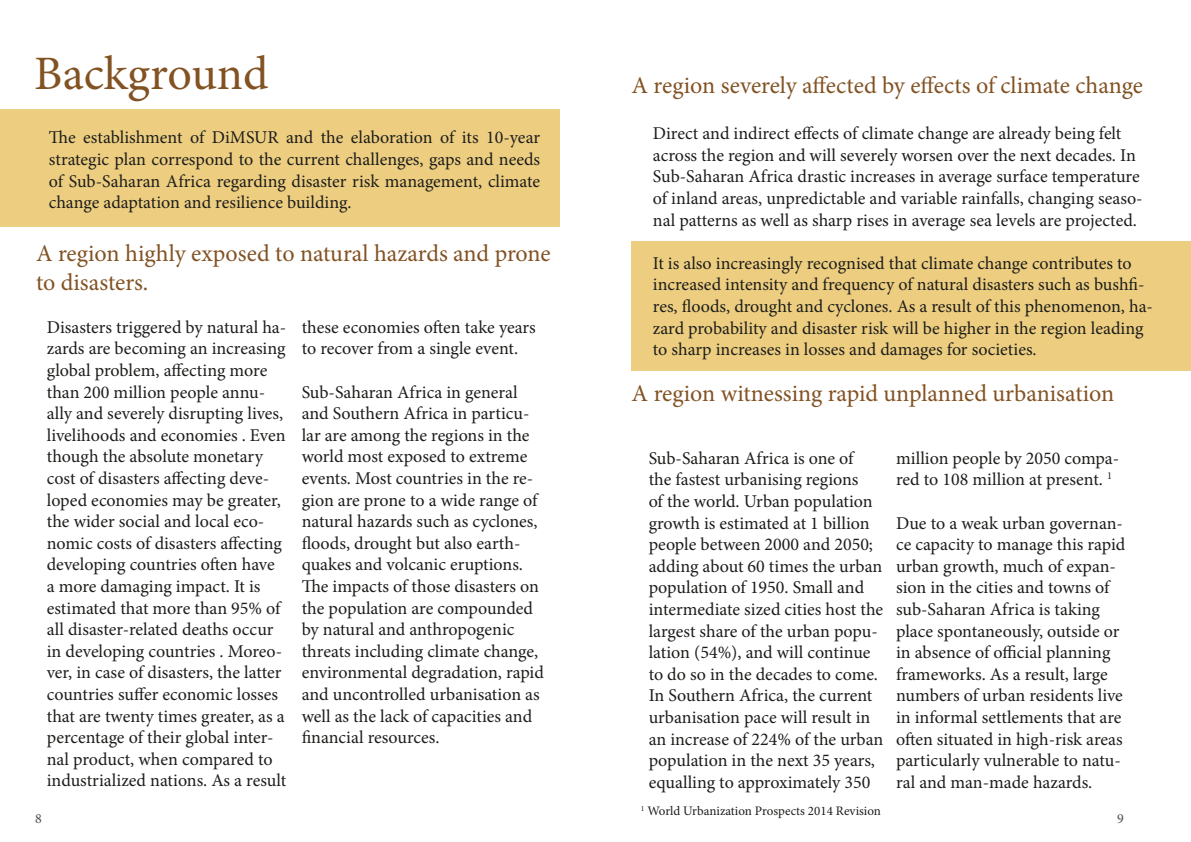
<style>
.page{position:relative;width:1191px;height:842px;background:#fff}
.page>*{position:absolute;margin:0;border:0;box-sizing:border-box;transform-origin:0 0}
.t1{font:48px "Minion Pro";color:#825223}
.t2{font:24px/28.8px "Minion Pro";letter-spacing:-.005em;color:#825223}
.t3{font:18px/21.6px "Minion Pro";color:#1d1d1b}
.t4{font:14px "Minion Pro";color:#4d4d4d}
.t5{font:13px "Minion Pro";color:#1d1d1b}
</style>
<div class="page">
<div style="left:631px;top:241px;width:560px;height:130px;background:#edce80"></div>
<div style="left:0;top:109px;width:559px;height:118px;background:#edce80"></div>
<h1 class="t1" style="left:34px;top:42px;width:236px">Background</h1>
<p class="t3" style="left:49px;top:127px;width:493px;text-align:justify">The establishment of DiMSUR and the elaboration of its 10-year strategic plan correspond to the current challenges, gaps and needs of Sub-Saharan Africa regarding disaster risk management, climate change adaptation and resilience building.</p>
<h2 class="t2" style="left:36px;top:239px;width:516px">A region highly exposed to natural hazards and prone to disasters.</h2>
<p class="t3" style="left:47px;top:316px;width:241px">Disasters triggered by natural ha&shy;zards are becoming an increasing global problem, affecting more than 200 million people annu&shy;ally and severely disrupting lives, livelihoods and economies . Even though the absolute monetary cost of disasters affecting deve&shy;loped economies may be greater, the wider social and local eco&shy;nomic costs of disasters affecting developing countries often have a more damaging impact. It is estimated that more than 95% of all disaster-related deaths occur in developing countries . Moreo&shy;ver, in case of disasters, the latter countries suffer economic losses that are twenty times greater, as a percentage of their global inter&shy;nal product, when compared to industrialized nations. As a result</p>
<p class="t3" style="left:302px;top:316px;width:236px">these economies often take years to recover from a single event.</p>
<p class="t3" style="left:302px;top:381px;width:244px">Sub-Saharan Africa in general and Southern Africa in particu&shy;lar are among the regions in the world most exposed to extreme events. Most countries in the re&shy;gion are prone to a wide range of natural hazards such as cyclones, floods, drought but also earth&shy;quakes and volcanic eruptions.<br>The impacts of those disasters on the population are compounded by natural and anthropogenic threats including climate change, environmental degradation, rapid and uncontrolled urbanisation as well as the lack of capacities and financial resources.</p>
<h2 class="t2" style="left:631px;top:71px;width:513px">A region severely affected by effects of climate change</h2>
<p class="t3" style="left:653px;top:123px;width:491px">Direct and indirect effects of climate change are already being felt across the region and will severely worsen over the next decades. In Sub-Saharan Africa drastic increases in average surface temperature of inland areas, unpredictable and variable rainfalls, changing seaso&shy;nal patterns as well as sharp rises in average sea levels are projected.</p>
<p class="t3" style="left:653px;top:252px;width:501px">It is also increasingly recognised that climate change contributes to increased intensity and frequency of natural disasters such as bushfi&shy;res, floods, drought and cyclones. As a result of this phenomenon, ha&shy;zard probability and disaster risk will be higher in the region leading to sharp increases in losses and damages for societies.</p>
<h2 class="t2" style="left:631px;top:379px;width:484px">A region witnessing rapid unplanned urbanisation</h2>
<p class="t3" style="left:648px;top:447px;width:236px">Sub-Saharan Africa is one of<br>the fastest urbanising regions<br>of the world. Urban population growth is estimated at 1 billion people between 2000 and 2050; adding about 60 times the urban population of 1950. Small and intermediate sized cities host the largest share of the urban popu&shy;lation (54%), and will continue to do so in the decades to come.<br>In Southern Africa, the current urbanisation pace will result in an increase of 224% of the urban population in the next 35 years, equalling to approximately 350</p>
<p class="t3" style="left:896px;top:447px;width:225px">million people by 2050 compa&shy;red to 108 million at present. <sup>1</sup></p>
<p class="t3" style="left:896px;top:512px;width:231px">Due to a weak urban governan&shy;ce capacity to manage this rapid urban growth, much of expan&shy;sion in the cities and towns of sub-Saharan Africa is taking place spontaneously, outside or in absence of official planning frameworks. As a result, large numbers of urban residents live in informal settlements that are often situated in high-risk areas particularly vulnerable to natu&shy;ral and man-made hazards.</p>
<p class="t5" style="left:641px;top:802px;width:241px"><sup>1</sup> World Urbanization Prospects 2014 Revision</p>
<p class="t4" style="left:35px;top:809px;width:8px">8</p>
<p class="t4" style="left:1117px;top:809px;width:8px">9</p>
</div>
